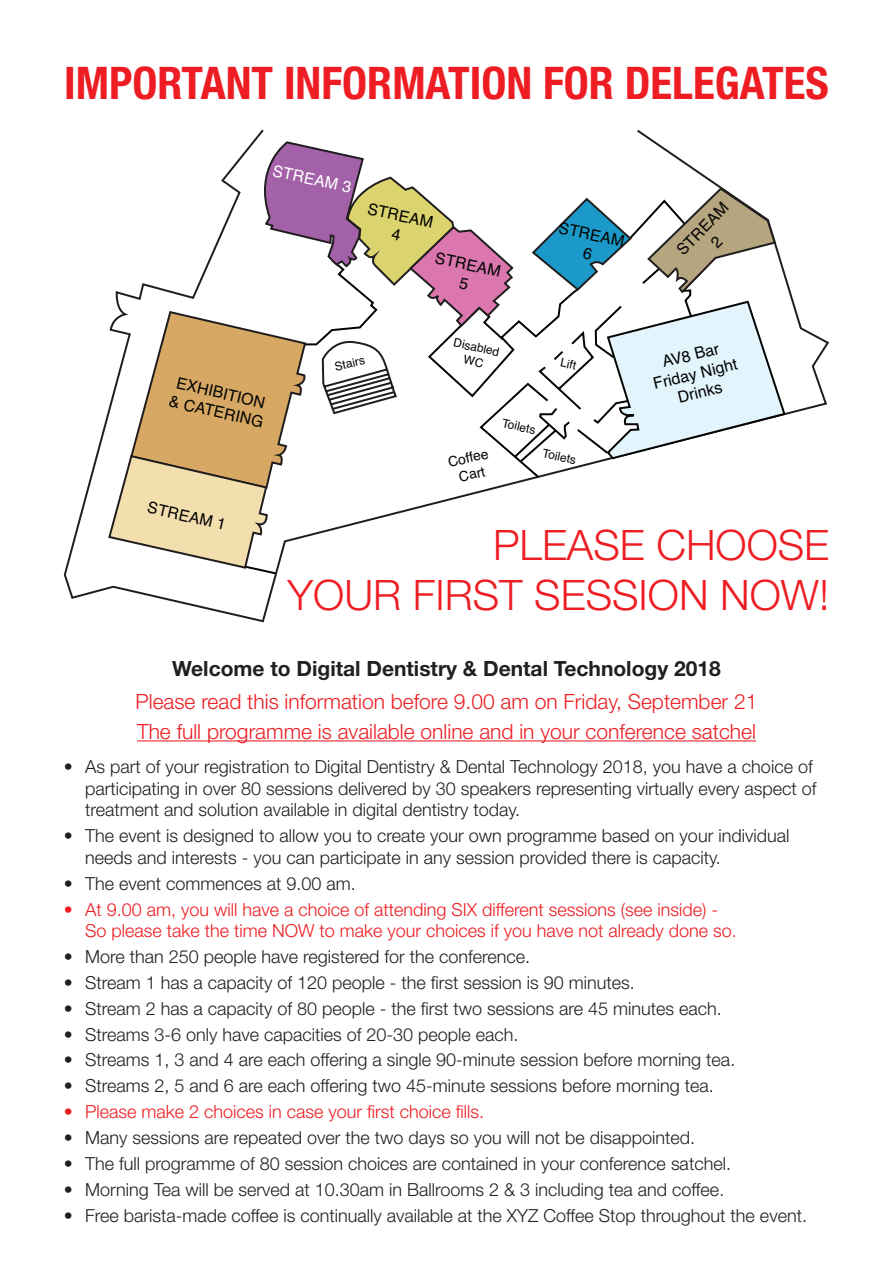
<style>
.page{position:relative;width:893px;height:1263px;background:#fff}
.page>*{position:absolute;margin:0;border:0;box-sizing:border-box;transform-origin:0 0}
.t1{font:700 condensed 45px "Helvetica Neue";color:#ee1d23}
.t2{font:300 42px/50.4px "Helvetica Neue";color:#ee1d23;text-align:right}
.t3{font:300 21px "Helvetica Neue";color:#ee1d23}
.t4{font:700 21px "Helvetica Neue";color:#231f20}
.t5{font:300 18px/21.6px "Helvetica Neue";color:#231f20}
.t6{font:300 18px/21.6px "Helvetica Neue";color:#ee1d23}
.t7{font:15.9px/19.2px "Helvetica";color:#040503;text-align:center}
.t8{font:15.9px "Helvetica";color:#fff}
.t9{font:13.95px/16.8px "Helvetica";color:#040503;text-align:center}
.t10{font:12px/14.4px "Helvetica";color:#040503;text-align:center}
</style>
<div class="page">
<hr style="left:137px;top:740px;width:619px;height:1px;background:#ee1d23">
<svg style="left:64px;top:130px;width:765px;height:492px"></svg>
<svg style="left:107px;top:142px;width:680px;height:428px"></svg>
<p class="t1" style="left:64px;top:55px;width:766px">IMPORTANT INFORMATION FOR DELEGATES</p>
<p class="t8" style="left:276px;top:159px;width:81px;rotate:12deg">STREAM 3</p>
<p class="t7" style="left:370px;top:200px;width:68px;rotate:12deg">STREAM<br>4</p>
<p class="t7" style="left:673px;top:246px;width:68px;rotate:-46deg">STREAM<br>2</p>
<p class="t7" style="left:561px;top:219px;width:68px;rotate:12deg">STREAM<br>6</p>
<p class="t7" style="left:437px;top:249px;width:68px;rotate:12deg">STREAM<br>5</p>
<p class="t7" style="left:176px;top:373px;width:98px;text-align:left;rotate:13deg">EXHIBITION &amp; CATERING</p>
<p class="t7" style="left:150px;top:498px;width:81px;rotate:13deg">STREAM 1</p>
<p class="t10" style="left:455px;top:336px;width:48px;rotate:12deg">Disabled<br>WC</p>
<p class="t10" style="left:333px;top:360px;width:32px;rotate:-13deg">Stairs</p>
<p class="t10" style="left:562px;top:355px;width:17px;rotate:12deg">Lift</p>
<p class="t9" style="left:447px;top:454px;width:42px;rotate:-13deg">Coffee<br>Cart</p>
<p class="t10" style="left:504px;top:416px;width:35px;rotate:12deg">Toilets</p>
<p class="t10" style="left:544px;top:446px;width:35px;rotate:12deg">Toilets</p>
<p class="t7" style="left:647px;top:356px;width:88px;rotate:-14deg">AV8 Bar<br>Friday Night<br>Drinks</p>
<p class="t2" style="left:288px;top:518px;width:543px">PLEASE CHOOSE<br>YOUR FIRST SESSION NOW!</p>
<p class="t4" style="left:172px;top:655px;width:550px">Welcome to Digital Dentistry &amp; Dental Technology 2018</p>
<p class="t3" style="left:136px;top:689px;width:623px">Please read this information before 9.00 am on Friday, September 21</p>
<p class="t3" style="left:137px;top:718px;width:620px">The full programme is available online and in your conference satchel</p>
<p class="t5" style="left:85px;top:756px;width:733px;text-indent:-21px">• As part of your registration to Digital Dentistry &amp; Dental Technology 2018, you have a choice of participating in over 80 sessions delivered by 30 speakers representing virtually every aspect of treatment and solution available in digital dentistry today.</p>
<p class="t5" style="left:85px;top:825px;width:706px;text-indent:-21px">• The event is designed to allow you to create your own programme based on your individual needs and interests - you can participate in any session provided there is capacity.</p>
<p class="t5" style="left:64px;top:872px;width:294px">• The event commences at 9.00 am.</p>
<p class="t6" style="left:85px;top:898px;width:653px;text-indent:-21px">• At 9.00 am, you will have a choice of attending SIX different sessions (see inside) -<br>So please take the time NOW to make your choices if you have not already done so.</p>
<p class="t5" style="left:64px;top:945px;width:468px">• More than 250 people have registered for the conference.</p>
<p class="t5" style="left:64px;top:971px;width:573px">• Stream 1 has a capacity of 120 people - the first session is 90 minutes.</p>
<p class="t5" style="left:64px;top:997px;width:660px">• Stream 2 has a capacity of 80 people - the first two sessions are 45 minutes each.</p>
<p class="t5" style="left:64px;top:1023px;width:456px">• Streams 3-6 only have capacities of 20-30 people each.</p>
<p class="t5" style="left:64px;top:1049px;width:673px">• Streams 1, 3 and 4 are each offering a single 90-minute session before morning tea.</p>
<p class="t5" style="left:64px;top:1075px;width:652px">• Streams 2, 5 and 6 are each offering two 45-minute sessions before morning tea.</p>
<p class="t6" style="left:64px;top:1100px;width:422px">• Please make 2 choices in case your first choice fills.</p>
<p class="t5" style="left:64px;top:1126px;width:633px">• Many sessions are repeated over the two days so you will not be disappointed.</p>
<p class="t5" style="left:64px;top:1152px;width:669px">• The full programme of 80 session choices are contained in your conference satchel.</p>
<p class="t5" style="left:64px;top:1178px;width:662px">• Morning Tea will be served at 10.30am in Ballrooms 2 &amp; 3 including tea and coffee.</p>
<p class="t5" style="left:64px;top:1204px;width:745px">• Free barista-made coffee is continually available at the XYZ Coffee Stop throughout the event.</p>
</div>
